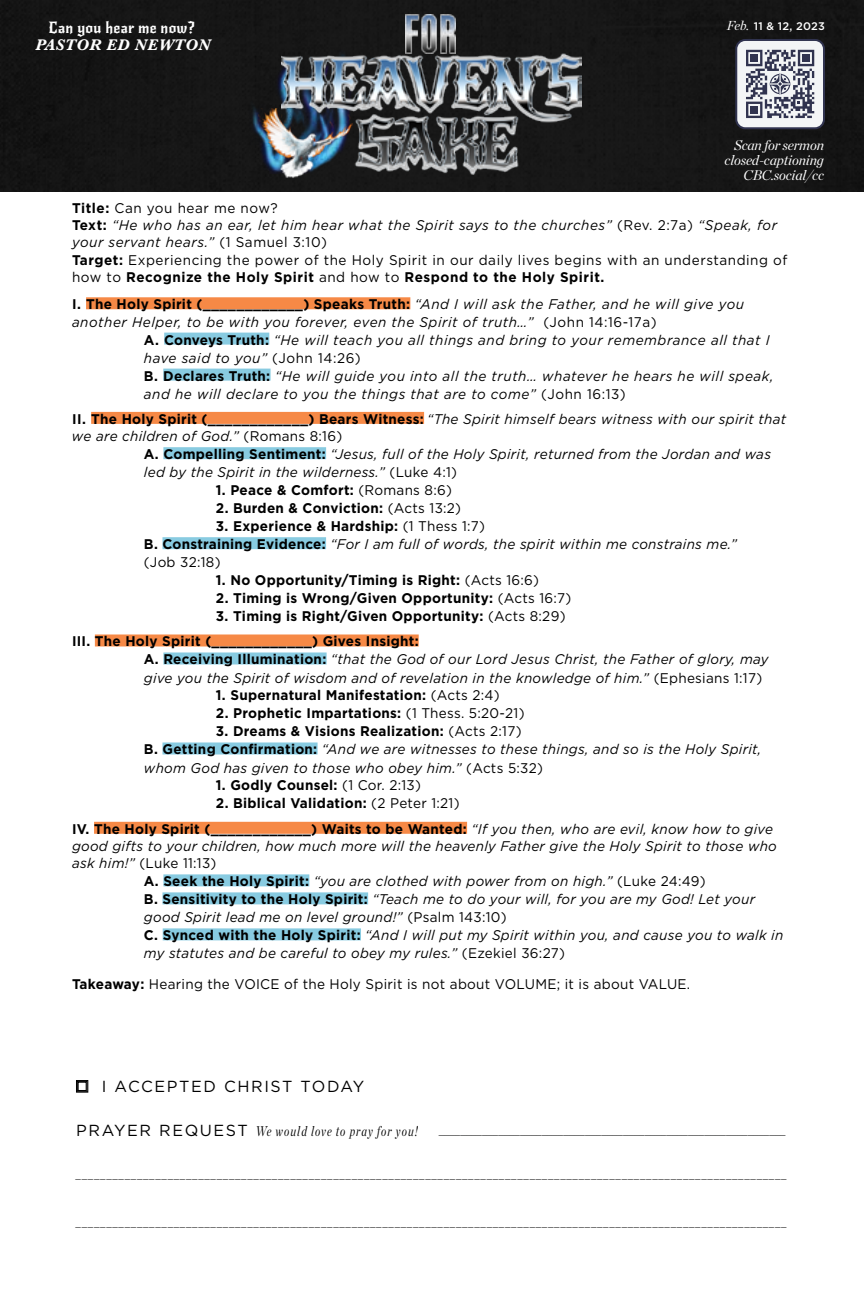
<style>
.page{position:relative;width:864px;height:1296px;background:#fff}
.page>*{position:absolute;margin:0;border:0;box-sizing:border-box;transform-origin:0 0}
.t1{font:italic 16px "Chronicle Display";color:#000101;scale:.77 1}
.t2{font:16px "Gotham HTF";letter-spacing:.1em;color:#000}
.t3{font:italic 700 16px "Baskerville";letter-spacing:.04em;color:#fff}
.t4{font:15.6px "New Rocker";letter-spacing:.02em;color:#fff}
.t5{font:italic 14px/18px "Gotham";letter-spacing:.02em;color:#000}
.t6{font:700 14px/25.2px "Gotham";letter-spacing:.02em;color:#000}
.t7{font:italic 14px "Gotham";letter-spacing:.04em;color:#000}
.t8{font:14px/17.4px "Gotham";letter-spacing:.04em;color:#000}
.t9{font:14px "Gotham";letter-spacing:.02em;color:#000}
.t10{font:italic 14px/15px "Chronicle Display";letter-spacing:-.01em;color:#fff;text-align:right}
.t11{font:italic 14px "Chronicle Display";letter-spacing:.095em;color:#000101;scale:.77 1}
.t12{font:500 11px "Gotham";letter-spacing:.02em;color:#fff}
.s1{font-family:"Chronicle Display";font-weight:400;font-style:italic;font-size:13px}
.s2{font-weight:700}
.s3{font-style:italic}
.s4{font-weight:400;font-style:italic}
.s5{font-style:normal}
.s6{font-weight:700;font-style:normal}
.s7{font-weight:400}
.s8{font-family:"Gotham HTF";font-style:normal;font-size:16px;color:#000}
</style>
<div class="page">
<div style="left:0;top:0;width:864px;height:192px;background:#161616"></div>
<div style="left:736px;top:40px;width:88px;height:88px;background:#f3f5f6;border-radius:9px"></div>
<div style="left:735px;top:39px;width:90px;height:90px;border:2px solid #30334f;border-radius:9px"></div>
<svg style="left:746px;top:50px;width:68px;height:68px"></svg>
<svg style="left:76px;top:1080px;width:12px;height:12px"></svg>
<div style="left:77px;top:1081px;width:10px;height:10px;border:1px solid #000"></div>
<div style="left:78px;top:1082px;width:8px;height:9px;border:1px solid #000"></div>
<div style="left:86px;top:297px;width:324px;height:12px;background:#f68946"></div>
<div style="left:164px;top:333px;width:105px;height:12px;background:#88cbe1"></div>
<div style="left:163px;top:369px;width:108px;height:12px;background:#88cbe1"></div>
<div style="left:91px;top:412px;width:333px;height:12px;background:#f68946"></div>
<div style="left:163px;top:447px;width:163px;height:12px;background:#88cbe1"></div>
<div style="left:162px;top:537px;width:164px;height:12px;background:#88cbe1"></div>
<div style="left:95px;top:634px;width:324px;height:12px;background:#f68946"></div>
<div style="left:163px;top:652px;width:164px;height:12px;background:#88cbe1"></div>
<div style="left:162px;top:742px;width:156px;height:12px;background:#88cbe1"></div>
<div style="left:94px;top:822px;width:373px;height:12px;background:#f68946"></div>
<div style="left:163px;top:874px;width:146px;height:12px;background:#88cbe1"></div>
<div style="left:162px;top:892px;width:206px;height:12px;background:#88cbe1"></div>
<div style="left:163px;top:928px;width:198px;height:12px;background:#88cbe1"></div>
<div style="left:249px;top:45px;width:113px;height:128px;background:#161616"></div>
<img style="left:281px;top:51px;width:301px;height:128px">
<img style="left:405px;top:14px;width:51px;height:39px">
<img style="left:252px;top:108px;width:106px;height:84px">
<p class="t4" style="left:49px;top:19px;width:148px">Can you hear me now?</p>
<p class="t12" style="left:727px;top:19px;width:100px"><span class="s1">Feb.</span> 11 &amp; 12, 2023</p>
<p class="t3" style="left:35px;top:34px;width:177px">PASTOR ED NEWTON</p>
<p class="t10" style="left:725px;top:136px;width:101px">Scan for sermon closed-captioning<br>CBC.social/cc</p>
<p class="t8" style="left:72px;top:199px;width:717px"><span class="s2">Title:</span> Can you hear me now?<br><span class="s2">Text:</span> <span class="s3">“He who has an ear, let him hear what the Spirit says to the churches”</span> (Rev. 2:7a) <span class="s3">“Speak, for your servant hears.”</span> (1 Samuel 3:10)<br><span class="s2">Target:</span> Experiencing the power of the Holy Spirit in our daily lives begins with an understanding of how to <span class="s2">Recognize the Holy Spirit</span> and how to <span class="s2">Respond to the Holy Spirit.</span></p>
<p class="t6" style="left:72px;top:292px;width:674px">I. The Holy Spirit (____________) Speaks Truth: <span class="s4">“And I will ask the Father, and he will give you</span></p>
<p class="t7" style="left:72px;top:313px;width:586px">another Helper, to be with you forever, even the Spirit of truth…” <span class="s5">(John 14:16-17a)</span></p>
<p class="t7" style="left:144px;top:331px;width:627px"><span class="s6">A. Conveys Truth:</span> “He will teach you all things and bring to your remembrance all that I</p>
<p class="t7" style="left:144px;top:349px;width:218px">have said to you” <span class="s5">(John 14:26)</span></p>
<p class="t7" style="left:144px;top:367px;width:631px"><span class="s6">B. Declares Truth:</span> “He will guide you into all the truth… whatever he hears he will speak,</p>
<p class="t7" style="left:144px;top:385px;width:483px">and he will declare to you the things that are to come” <span class="s5">(John 16:13)</span></p>
<p class="t5" style="left:72px;top:410px;width:716px"><span class="s6">II. The Holy Spirit (____________) Bears Witness:</span> “The Spirit himself bears witness with our spirit that</p>
<p class="t5" style="left:72px;top:427px;width:272px">we are children of God.” <span class="s5">(Romans 8:16)</span></p>
<p class="t5" style="left:144px;top:445px;width:629px"><span class="s6">A. Compelling Sentiment:</span> “Jesus, full of the Holy Spirit, returned from the Jordan and was</p>
<p class="t5" style="left:144px;top:463px;width:315px">led by the Spirit in the wilderness.” <span class="s5">(Luke 4:1)</span></p>
<p class="t6" style="left:216px;top:478px;width:238px">1. Peace &amp; Comfort: <span class="s7">(Romans 8:6)</span></p>
<p class="t6" style="left:216px;top:496px;width:247px">2. Burden &amp; Conviction: <span class="s7">(Acts 13:2)</span></p>
<p class="t5" style="left:144px;top:517px;width:595px;text-indent:72px"><span class="s6">3. Experience &amp; Hardship:</span> <span class="s5">(1 Thess 1:7)<br></span><span class="s6">B. Constraining Evidence:</span> “For I am full of words, the spirit within me constrains me.” <span class="s5">(Job 32:18)</span></p>
<p class="t6" style="left:216px;top:568px;width:325px">1. No Opportunity/Timing is Right: <span class="s7">(Acts 16:6)</span></p>
<p class="t6" style="left:216px;top:586px;width:357px">2. Timing is Wrong/Given Opportunity: <span class="s7">(Acts 16:7)</span></p>
<p class="t6" style="left:72px;top:604px;width:495px;text-indent:144px">3. Timing is Right/Given Opportunity: <span class="s7">(Acts 8:29)<br></span>III. The Holy Spirit (____________) Gives Insight:</p>
<p class="t5" style="left:144px;top:650px;width:626px"><span class="s6">A. Receiving Illumination:</span> “that the God of our Lord Jesus Christ, the Father of glory, may give you the Spirit of wisdom and of revelation in the knowledge of him.” <span class="s5">(Ephesians 1:17)</span></p>
<p class="t6" style="left:216px;top:683px;width:285px">1. Supernatural Manifestation: <span class="s7">(Acts 2:4)</span></p>
<p class="t6" style="left:216px;top:701px;width:310px">2. Prophetic Impartations: <span class="s7">(1 Thess. 5:20-21)</span></p>
<p class="t5" style="left:144px;top:722px;width:619px;text-indent:72px"><span class="s6">3. Dreams &amp; Visions Realization:</span> <span class="s5">(Acts 2:17)<br></span><span class="s6">B. Getting Confirmation:</span> “And we are witnesses to these things, and so is the Holy Spirit, whom God has given to those who obey him.” <span class="s5">(Acts 5:32)</span></p>
<p class="t6" style="left:216px;top:773px;width:206px">1. Godly Counsel: <span class="s7">(1 Cor. 2:13)</span></p>
<p class="t6" style="left:72px;top:791px;width:703px;text-indent:144px">2. Biblical Validation: <span class="s7">(2 Peter 1:21)<br></span>IV. The Holy Spirit (____________) Waits to be Wanted: <span class="s4">“If you then, who are evil, know how to give</span></p>
<p class="t5" style="left:72px;top:837px;width:706px">good gifts to your children, how much more will the heavenly Father give the Holy Spirit to those who</p>
<p class="t8" style="left:72px;top:854px;width:146px"><span class="s3">ask him!”</span> (Luke 11:13)</p>
<p class="t5" style="left:144px;top:872px;width:563px"><span class="s6">A. Seek the Holy Spirit:</span> “you are clothed with power from on high.” <span class="s5">(Luke 24:49)</span></p>
<p class="t5" style="left:144px;top:890px;width:613px"><span class="s6">B. Sensitivity to the Holy Spirit:</span> “Teach me to do your will, for you are my God! Let your</p>
<p class="t5" style="left:144px;top:908px;width:364px">good Spirit lead me on level ground!” <span class="s5">(Psalm 143:10)</span></p>
<p class="t5" style="left:144px;top:926px;width:641px"><span class="s6">C. Synced with the Holy Spirit:</span> “And I will put my Spirit within you, and cause you to walk in</p>
<p class="t5" style="left:144px;top:944px;width:423px">my statutes and be careful to obey my rules.” <span class="s5">(Ezekiel 36:27)</span></p>
<p class="t9" style="left:72px;top:975px;width:620px"><span class="s2">Takeaway:</span> Hearing the VOICE of the Holy Spirit is not about VOLUME; it is about VALUE.</p>
<p class="t2" style="left:102px;top:1077px;width:264px">I ACCEPTED CHRIST TODAY</p>
<p class="t11" style="left:76px;top:1120px;width:445px"><span class="s8">PRAYER REQUEST</span> We would love to pray for you!</p>
<p class="t1" style="left:439px;top:1118px;width:452px">________________________________________________________________</p>
<p class="t1" style="left:76px;top:1162px;width:925px">____________________________________________________________________________________________________________________</p>
<p class="t1" style="left:76px;top:1210px;width:925px">____________________________________________________________________________________________________________________</p>
</div>
